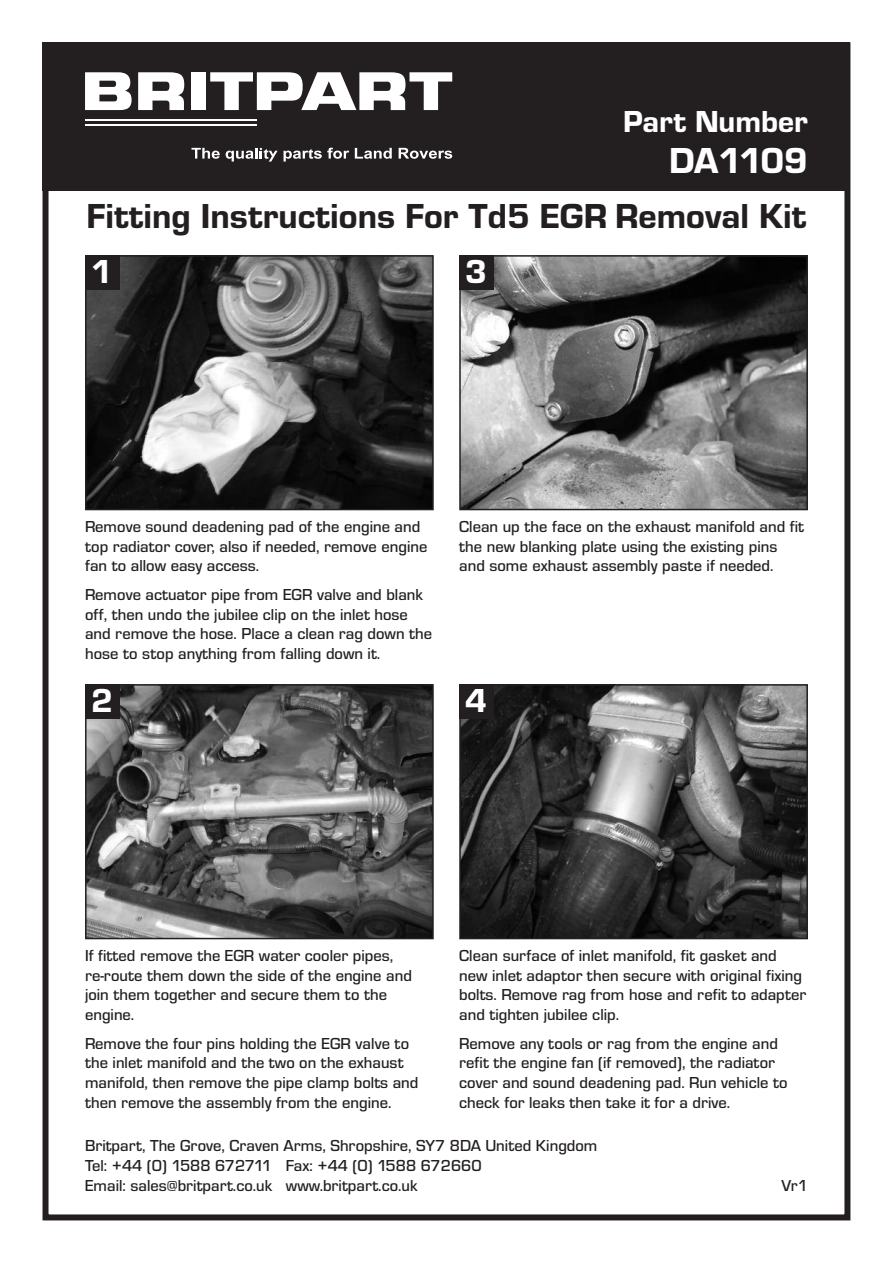
<style>
.page{position:relative;width:893px;height:1263px;background:#fff}
.page>*{position:absolute;margin:0;border:0;box-sizing:border-box;transform-origin:0 0}
.t1{font:37.5px "Eurostile T Heav";letter-spacing:-.015em;color:#fff}
.t2{font:36px "Eurostile T Heav";color:#231f20}
.t3{font:34.5px "Eurostile T Heav";color:#fff}
.t4{font:31.5px "Eurostile T Heav";color:#fff}
.t5{font:500 16.5px/19.8px "Eurostile T";color:#231f20}
</style>
<div class="page">
<div style="left:43px;top:43px;width:807px;height:1177px;border:6px solid #231f20"></div>
<div style="left:43px;top:43px;width:807px;height:148px;background:#231f20"></div>
<svg style="left:191px;top:148px;width:29px;height:11px"></svg>
<svg style="left:355px;top:148px;width:37px;height:11px"></svg>
<svg style="left:399px;top:148px;width:53px;height:11px"></svg>
<svg style="left:226px;top:148px;width:52px;height:14px"></svg>
<svg style="left:284px;top:148px;width:65px;height:14px"></svg>
<hr style="left:85px;top:120px;width:172px;height:1px;background:#fff">
<hr style="left:85px;top:125px;width:172px;height:1px;background:#fff">
<div style="left:191px;top:72px;width:15px;height:38px;background:#fff"></div>
<svg style="left:138px;top:72px;width:46px;height:38px"></svg>
<svg style="left:85px;top:72px;width:47px;height:38px"></svg>
<svg style="left:210px;top:72px;width:242px;height:38px"></svg>
<img style="left:88px;top:258px;width:343px;height:249px">
<div style="left:85px;top:255px;width:349px;height:255px;border:2px solid #231f20"></div>
<div style="left:85px;top:255px;width:34px;height:34px;background:#231f20"></div>
<img style="left:462px;top:258px;width:343px;height:249px">
<div style="left:459px;top:255px;width:349px;height:255px;border:2px solid #231f20"></div>
<div style="left:459px;top:255px;width:34px;height:34px;background:#231f20"></div>
<img style="left:88px;top:687px;width:343px;height:249px">
<div style="left:85px;top:684px;width:349px;height:255px;border:2px solid #231f20"></div>
<div style="left:85px;top:684px;width:34px;height:34px;background:#231f20"></div>
<img style="left:462px;top:687px;width:343px;height:249px">
<div style="left:459px;top:684px;width:349px;height:255px;border:2px solid #231f20"></div>
<div style="left:459px;top:684px;width:34px;height:34px;background:#231f20"></div>
<h3 class="t4" style="left:623px;top:102px;width:186px">Part Number</h3>
<h1 class="t1" style="left:669px;top:138px;width:140px">DA1109</h1>
<h2 class="t2" style="left:87px;top:195px;width:721px">Fitting Instructions For Td5 EGR Removal Kit</h2>
<h3 class="t3" style="left:91px;top:251px;width:23px">1</h3>
<h3 class="t3" style="left:465px;top:251px;width:23px">3</h3>
<p class="t5" style="left:85px;top:516px;width:344px">Remove sound deadening pad of the engine and top radiator cover, also if needed, remove engine fan to allow easy access.</p>
<p class="t5" style="left:85px;top:584px;width:349px">Remove actuator pipe from EGR valve and blank off, then undo the jubilee clip on the inlet hose and remove the hose. Place a clean rag down the hose to stop anything from falling down it.</p>
<h3 class="t3" style="left:91px;top:680px;width:23px">2</h3>
<p class="t5" style="left:459px;top:516px;width:346px">Clean up the face on the exhaust manifold and fit the new blanking plate using the existing pins and some exhaust assembly paste if needed.</p>
<h3 class="t3" style="left:465px;top:680px;width:23px">4</h3>
<p class="t5" style="left:85px;top:945px;width:328px">If fitted remove the EGR water cooler pipes, re-route them down the side of the engine and join them together and secure them to the engine.</p>
<p class="t5" style="left:85px;top:1033px;width:335px">Remove the four pins holding the EGR valve to the inlet manifold and the two on the exhaust manifold, then remove the pipe clamp bolts and then remove the assembly from the engine.</p>
<p class="t5" style="left:459px;top:945px;width:349px">Clean surface of inlet manifold, fit gasket and new inlet adaptor then secure with original fixing bolts. Remove rag from hose and refit to adapter and tighten jubilee clip.</p>
<p class="t5" style="left:459px;top:1033px;width:330px">Remove any tools or rag from the engine and refit the engine fan (if removed), the radiator cover and sound deadening pad. Run vehicle to check for leaks then take it for a drive.</p>
<p class="t5" style="left:85px;top:1135px;width:514px">Britpart, The Grove, Craven Arms, Shropshire, SY7 8DA United Kingdom<br>Tel: +44 (0) 1588 672711 Fax: +44 (0) 1588 672660<br>Email: sales@britpart.co.uk www.britpart.co.uk</p>
<p class="t5" style="left:782px;top:1175px;width:28px">Vr1</p>
</div>
